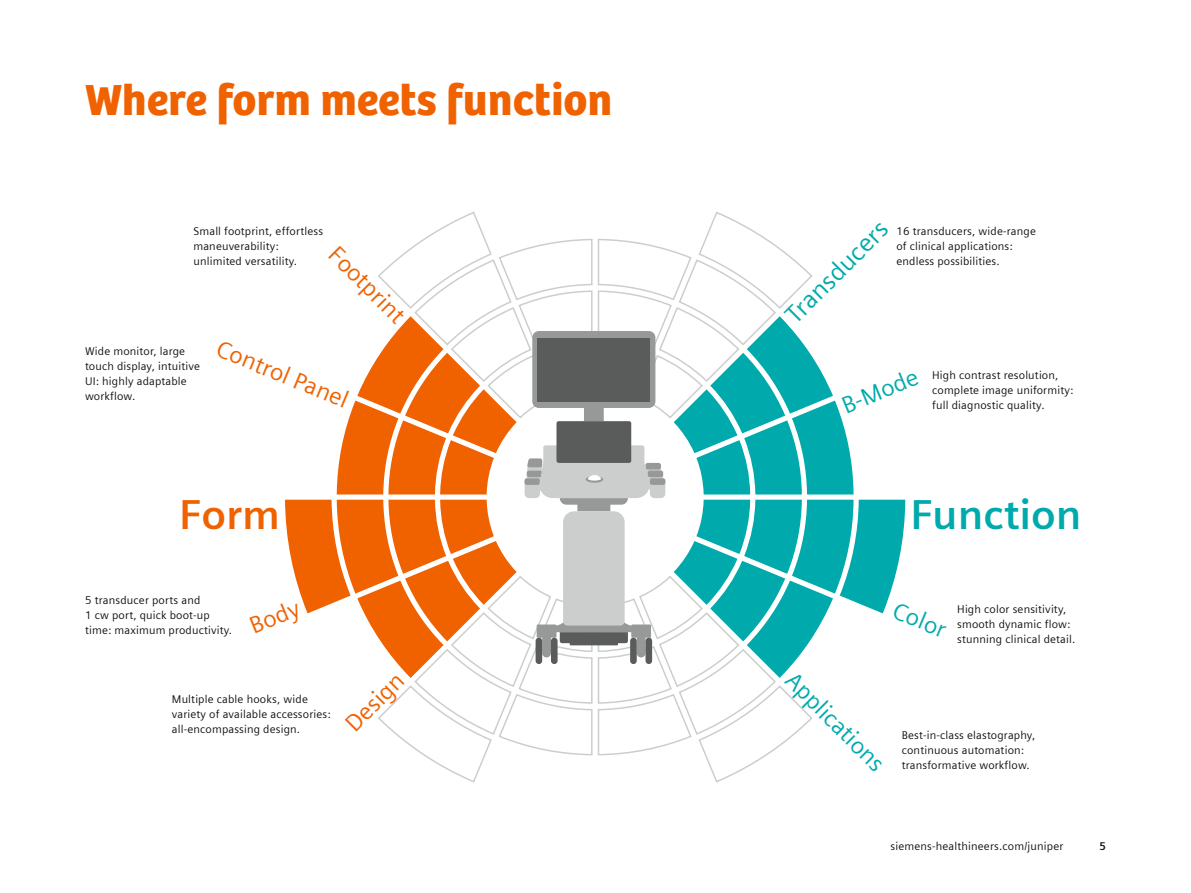
<style>
.page{position:relative;width:1191px;height:893px;background:#fff}
.page>*{position:absolute;margin:0;border:0;box-sizing:border-box;transform-origin:0 0}
.t1{font:45px "SH Bree Headline Regular";color:#f06200}
.t2{font:700 42px "Siemens Sans";color:#00aaac}
.t3{font:700 42px "Siemens Sans";color:#f06200}
.t4{font:25.5px "Siemens Sans";color:#00aaac}
.t5{font:24px "Siemens Sans";color:#f06200}
.t6{font:24px "Siemens Sans";color:#00aaac}
.t7{font:11.25px/15px "Siemens Sans";letter-spacing:.015em;color:#11110f}
.t8{font:700 11.25px "Siemens Sans";color:#11110f}
</style>
<div class="page">
<svg style="left:285px;top:211px;width:621px;height:572px"></svg>
<div style="left:556px;top:421px;width:75px;height:42px;background:#5a5c5b;border-radius:2px"></div>
<h1 class="t1" style="left:85px;top:65px;width:529px">Where form meets function</h1>
<h3 class="t4" style="left:776px;top:305px;width:135px;rotate:-45deg">Transducers</h3>
<p class="t7" style="left:193px;top:223px;width:131px">Small footprint, effortless maneuverability: unlimited versatility.</p>
<p class="t7" style="left:896px;top:223px;width:141px">16 transducers, wide-range of clinical applications: endless possibilities.</p>
<h3 class="t5" style="left:345px;top:237px;width:99px;rotate:45deg">Footprint</h3>
<p class="t7" style="left:85px;top:343px;width:116px">Wide monitor, large touch display, intuitive<br>UI: highly adaptable workflow.</p>
<h3 class="t5" style="left:224px;top:331px;width:142px;rotate:22deg">Control Panel</h3>
<h3 class="t6" style="left:836px;top:389px;width:82px;rotate:-22deg">B-Mode</h3>
<p class="t7" style="left:932px;top:367px;width:143px">High contrast resolution, complete image uniformity: full diagnostic quality.</p>
<h2 class="t3" style="left:179px;top:482px;width:103px">Form</h2>
<h2 class="t2" style="left:910px;top:482px;width:173px">Function</h2>
<p class="t7" style="left:85px;top:592px;width:149px">5 transducer ports and<br>1 cw port, quick boot-up time: maximum productivity.</p>
<h3 class="t5" style="left:244px;top:609px;width:53px;rotate:-22deg">Body</h3>
<h3 class="t6" style="left:900px;top:592px;width:57px;rotate:22deg">Color</h3>
<h3 class="t6" style="left:802px;top:663px;width:131px;rotate:45deg">Applications</h3>
<p class="t7" style="left:957px;top:601px;width:120px">High color sensitivity, smooth dynamic flow: stunning clinical detail.</p>
<h3 class="t5" style="left:336px;top:714px;width:73px;rotate:-45deg">Design</h3>
<p class="t7" style="left:172px;top:691px;width:160px">Multiple cable hooks, wide variety of available accessories: all-encompassing design.</p>
<p class="t7" style="left:901px;top:727px;width:135px">Best-in-class elastography, continuous automation: transformative workflow.</p>
<p class="t7" style="left:890px;top:838px;width:174px">siemens-healthineers.com/juniper</p>
<p class="t8" style="left:1099px;top:838px;width:8px">5</p>
</div>
